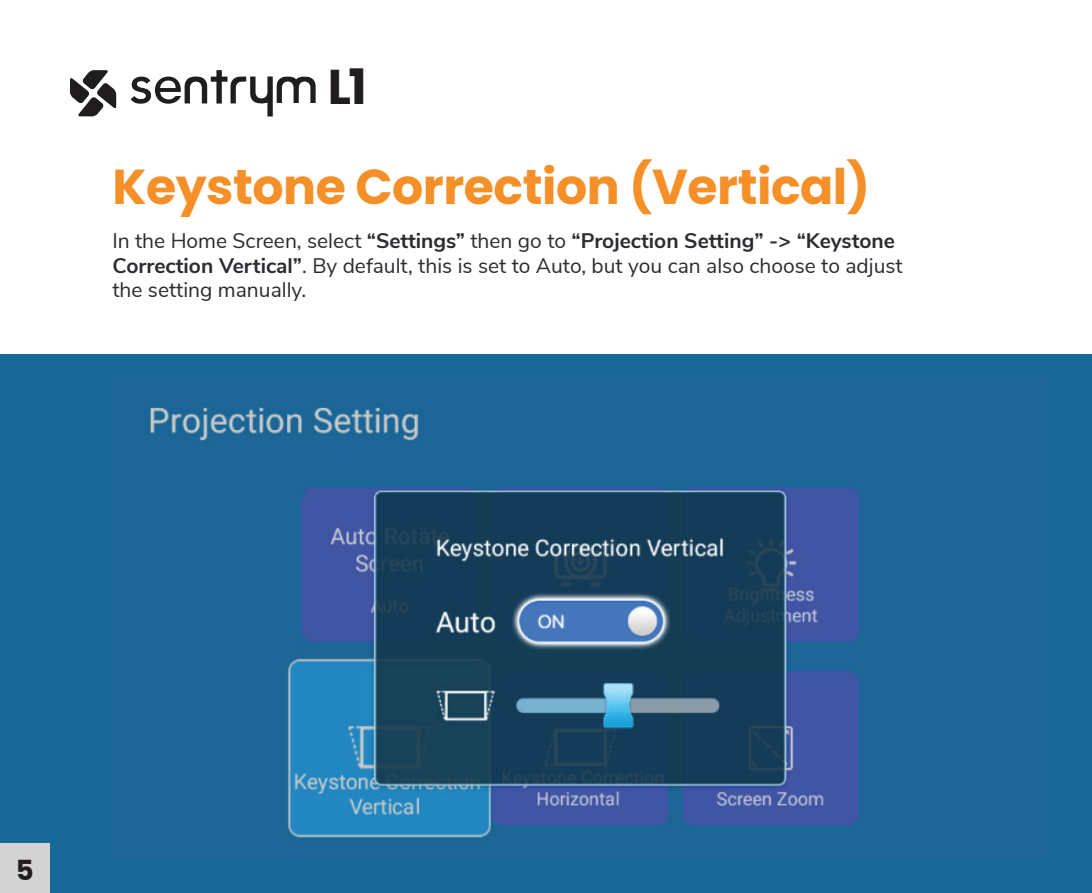
<style>
.page{position:relative;width:1092px;height:893px;background:#fff}
.page>*{position:absolute;margin:0;border:0;box-sizing:border-box;transform-origin:0 0}
.t1{font:700 49px "Poppins";letter-spacing:-.01em;color:#f49027}
.t2{font:700 49px "Poppins";color:#211d1e}
.t3{font:700 27.65px "Poppins";color:#211d1e}
.t4{font:21px/24.5px "Nunito Sans";color:#2b2c30}
.s1{font-weight:700}
</style>
<div class="page">
<div style="left:0;top:355px;width:1092px;height:538px;background:#176798"></div>
<img style="left:146px;top:402px;width:717px;height:437px">
<div style="left:0;top:843px;width:50px;height:50px;background:#d4d3d3"></div>
<svg style="left:131px;top:70px;width:185px;height:46px"></svg>
<svg style="left:70px;top:70px;width:46px;height:46px"></svg>
<h1 class="t2" style="left:328px;top:59px;width:40px">L1</h1>
<h1 class="t1" style="left:112px;top:158px;width:759px">Keystone Correction (Vertical)</h1>
<p class="t4" style="left:112px;top:227px;width:792px">In the Home Screen, select <span class="s1">“Settings”</span> then go to <span class="s1">“Projection Setting” -&gt; “Keystone<br>Correction Vertical”</span>. By default, this is set to Auto, but you can also choose to adjust the setting manually.</p>
<h2 class="t3" style="left:16px;top:854px;width:19px">5</h2>
</div>
